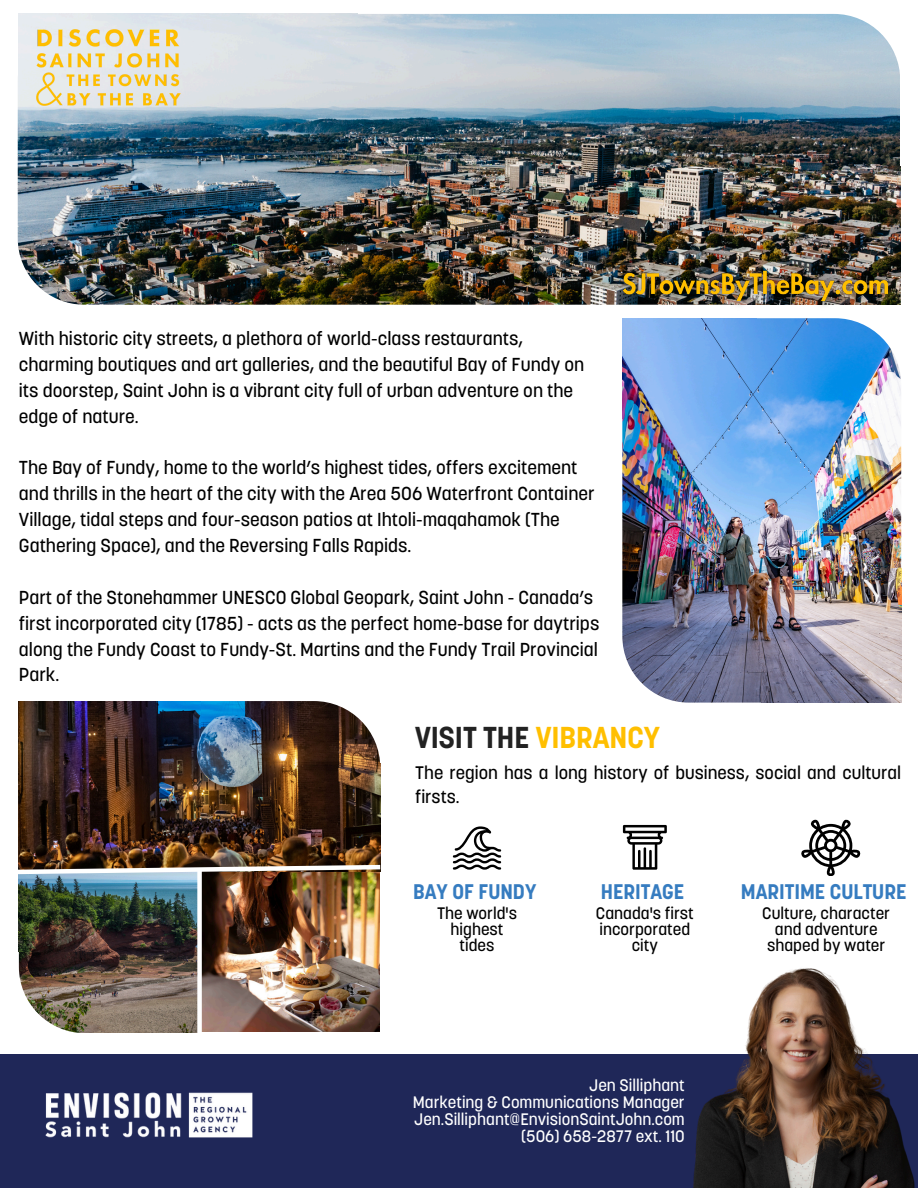
<style>
.page{position:relative;width:918px;height:1188px;background:#fff}
.page>*{position:absolute;margin:0;border:0;box-sizing:border-box;transform-origin:0 0}
.t1{font:700 30px "Korolev";color:#222}
.t2{font:700 21px "Korolev";color:#367cc0}
.t3{font:500 18.6px/25.8px "Korolev";color:#000}
.t4{font:500 18px/24.8px "Korolev";color:#000}
.t5{font:500 16.5px "Korolev";color:#fff}
.t6{font:500 16.5px/15.8px "Korolev";color:#000;text-align:center}
.s1{color:#ffbf00}
</style>
<div class="page">
<div style="left:0;top:1054px;width:918px;height:134px;background:#1f2758"></div>
<img style="left:18px;top:14px;width:882px;height:290px;border-radius:66px">
<img style="left:19px;top:14px;width:338px;height:90px">
<img style="left:731px;top:167px;width:170px;height:91px">
<img style="left:26px;top:24px;width:164px;height:88px">
<img style="left:45px;top:1092px;width:208px;height:46px">
<svg style="left:453px;top:826px;width:48px;height:44px"></svg>
<svg style="left:623px;top:825px;width:44px;height:45px"></svg>
<svg style="left:801px;top:819px;width:60px;height:57px"></svg>
<img style="left:693px;top:968px;width:222px;height:220px">
<img style="left:610px;top:258px;width:291px;height:48px">
<img style="left:622px;top:318px;width:279px;height:385px;border-radius:66px">
<img style="left:622px;top:318px;width:134px;height:100px">
<img style="left:762px;top:568px;width:139px;height:134px">
<img style="left:19px;top:701px;width:361px;height:169px;border-radius:66px">
<img style="left:202px;top:876px;width:178px;height:156px">
<img style="left:19px;top:701px;width:181px;height:332px">
<img style="left:19px;top:763px;width:361px;height:100px">
<img style="left:19px;top:876px;width:82px;height:75px">
<img style="left:101px;top:876px;width:96px;height:156px">
<img style="left:18px;top:863px;width:363px;height:13px">
<div style="left:197px;top:870px;width:5px;height:163px;background:#fff"></div>
<p class="t3" style="left:19px;top:327px;width:567px">With historic city streets, a plethora of world-class restaurants, charming boutiques and art galleries, and the beautiful Bay of Fundy on its doorstep, Saint John is a vibrant city full of urban adventure on the edge of nature.</p>
<p class="t3" style="left:19px;top:457px;width:577px">The Bay of Fundy, home to the world’s highest tides, offers excitement and thrills in the heart of the city with the Area 506 Waterfront Container Village, tidal steps and four-season patios at Ihtoli-maqahamok (The Gathering Space), and the Reversing Falls Rapids.</p>
<p class="t3" style="left:19px;top:586px;width:582px">Part of the Stonehammer UNESCO Global Geopark, Saint John - Canada’s first incorporated city (1785) - acts as the perfect home-base for daytrips along the Fundy Coast to Fundy-St. Martins and the Fundy Trail Provincial Park.</p>
<p class="t1" style="left:415px;top:725px;width:246px">VISIT THE <span class="s1">VIBRANCY</span></p>
<h4 class="t4" style="left:415px;top:762px;width:487px">The region has a long history of business, social and cultural firsts.</h4>
<h4 class="t2" style="left:413px;top:883px;width:125px">BAY OF FUNDY</h4>
<p class="t2" style="left:601px;top:883px;width:85px">HERITAGE</p>
<p class="t2" style="left:741px;top:883px;width:167px">MARITIME CULTURE</p>
<p class="t6" style="left:437px;top:907px;width:82px">The world's highest tides</p>
<p class="t6" style="left:596px;top:907px;width:99px">Canada's first incorporated city</p>
<p class="t6" style="left:762px;top:907px;width:129px">Culture, character and adventure shaped by water</p>
<p class="t5" style="left:589px;top:1079px;width:97px">Jen Silliphant</p>
<p class="t5" style="left:413px;top:1096px;width:274px">Marketing &amp; Communications Manager</p>
<h1 class="t5" style="left:414px;top:1113px;width:272px">Jen.Silliphant@EnvisionSaintJohn.com</h1>
<h4 class="t5" style="left:521px;top:1130px;width:165px">(506) 658-2877 ext. 110</h4>
</div>
